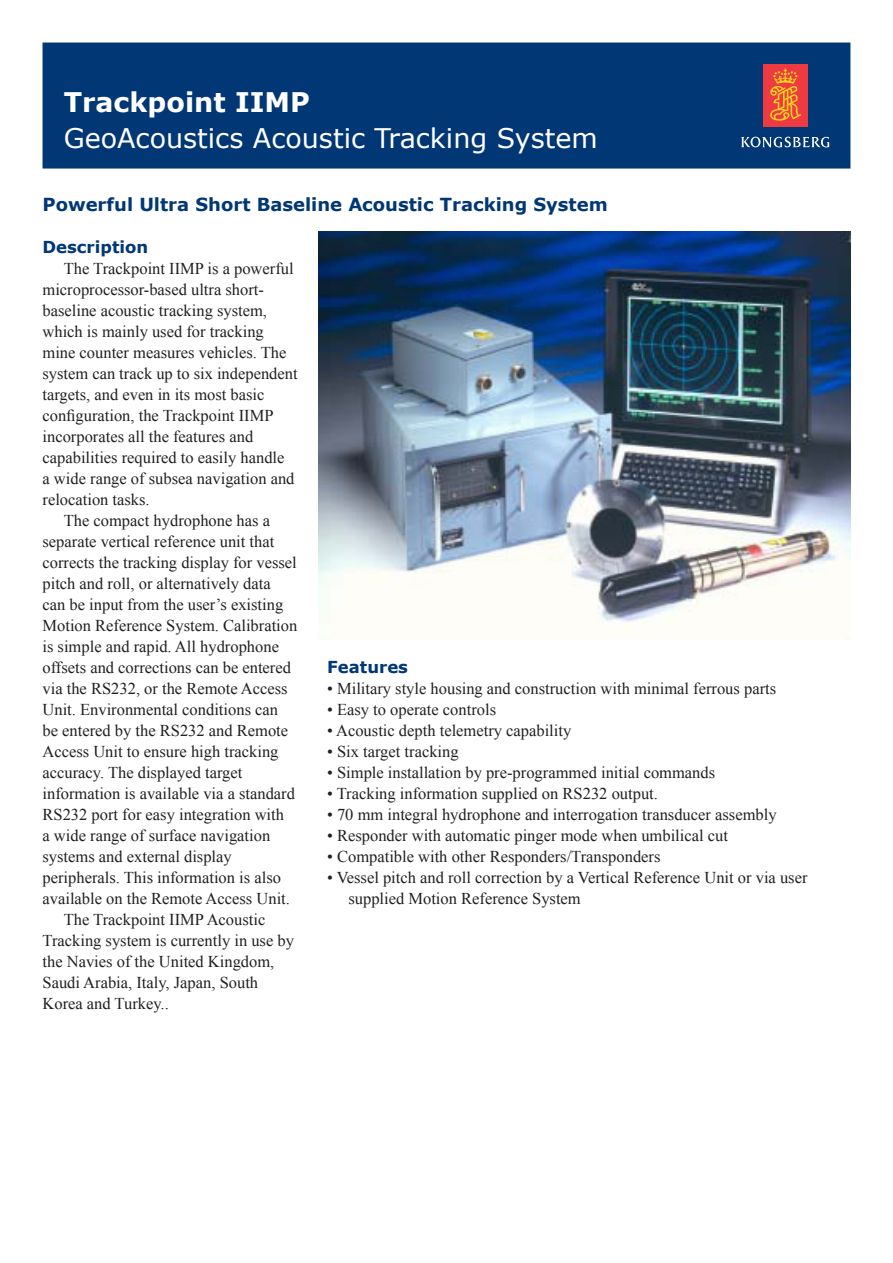
<style>
.page{position:relative;width:893px;height:1263px;background:#fff}
.page>*{position:absolute;margin:0;border:0;box-sizing:border-box;transform-origin:0 0}
.Title02{font:27px "Verdana";color:#fff}
.Title01{font:700 27px "Verdana";color:#fff}
.Title03{font:700 18px "Verdana";color:#013775}
.Bullet{font:16.5px/21px "Times New Roman";color:#231f20}
.Heading01{font:700 16.5px "Verdana";color:#013775}
</style>
<div class="page">
<div style="left:43px;top:43px;width:807px;height:126px;background:#013775;border:2px solid #013775"></div>
<svg style="left:741px;top:137px;width:88px;height:11px"></svg>
<div style="left:763px;top:64px;width:45px;height:62px;background:#ee3a41"></div>
<svg style="left:770px;top:69px;width:31px;height:52px"></svg>
<img style="left:319px;top:232px;width:531px;height:404px">
<p class="Title01" style="left:64px;top:85px;width:248px">Trackpoint IIMP</p>
<p class="Title02" style="left:64px;top:121px;width:536px">GeoAcoustics Acoustic Tracking System</p>
<p class="Title03" style="left:43px;top:193px;width:567px">Powerful Ultra Short Baseline Acoustic Tracking System</p>
<p class="Heading01" style="left:43px;top:236px;width:107px">Description</p>
<p class="Bullet" style="left:43px;top:257px;width:257px;text-indent:21px">The Trackpoint IIMP is a powerful microprocessor-based ultra short&shy;baseline acoustic tracking system, which is mainly used for tracking mine counter measures vehicles. The system can track up to six independent targets, and even in its most basic configuration, the Trackpoint IIMP incorporates all the features and capabilities required to easily handle<br>a wide range of subsea navigation and relocation tasks.</p>
<p class="Bullet" style="left:43px;top:509px;width:256px;text-indent:21px">The compact hydrophone has a separate vertical reference unit that corrects the tracking display for vessel pitch and roll, or alternatively data can be input from the user’s existing Motion Reference System. Calibration is simple and rapid. All hydrophone offsets and corrections can be entered via the RS232, or the Remote Access Unit. Environmental conditions can be entered by the RS232 and Remote Access Unit to ensure high tracking accuracy. The displayed target information is available via a standard RS232 port for easy integration with<br>a wide range of surface navigation systems and external display peripherals. This information is also available on the Remote Access Unit.</p>
<p class="Bullet" style="left:43px;top:908px;width:253px;text-indent:21px">The Trackpoint IIMP Acoustic<br>Tracking system is currently in use by the Navies of the United Kingdom,<br>Saudi Arabia, Italy, Japan, South<br>Korea and Turkey..</p>
<p class="Heading01" style="left:327px;top:656px;width:82px">Features</p>
<p class="Bullet" style="left:327px;top:677px;width:450px">• Military style housing and construction with minimal ferrous parts</p>
<p class="Bullet" style="left:327px;top:698px;width:170px">• Easy to operate controls</p>
<p class="Bullet" style="left:327px;top:719px;width:246px">• Acoustic depth telemetry capability</p>
<p class="Bullet" style="left:327px;top:740px;width:133px">• Six target tracking</p>
<p class="Bullet" style="left:327px;top:761px;width:390px">• Simple installation by pre-programmed initial commands</p>
<p class="Bullet" style="left:327px;top:782px;width:332px">• Tracking information supplied on RS232 output.</p>
<p class="Bullet" style="left:327px;top:803px;width:451px">• 70 mm integral hydrophone and interrogation transducer assembly</p>
<p class="Bullet" style="left:327px;top:824px;width:402px">• Responder with automatic pinger mode when umbilical cut</p>
<p class="Bullet" style="left:327px;top:845px;width:335px">• Compatible with other Responders/Transponders</p>
<p class="Bullet" style="left:327px;top:866px;width:482px">• Vessel pitch and roll correction by a Vertical Reference Unit or via user</p>
<p class="Bullet" style="left:348px;top:887px;width:234px">supplied Motion Reference System</p>
</div>
